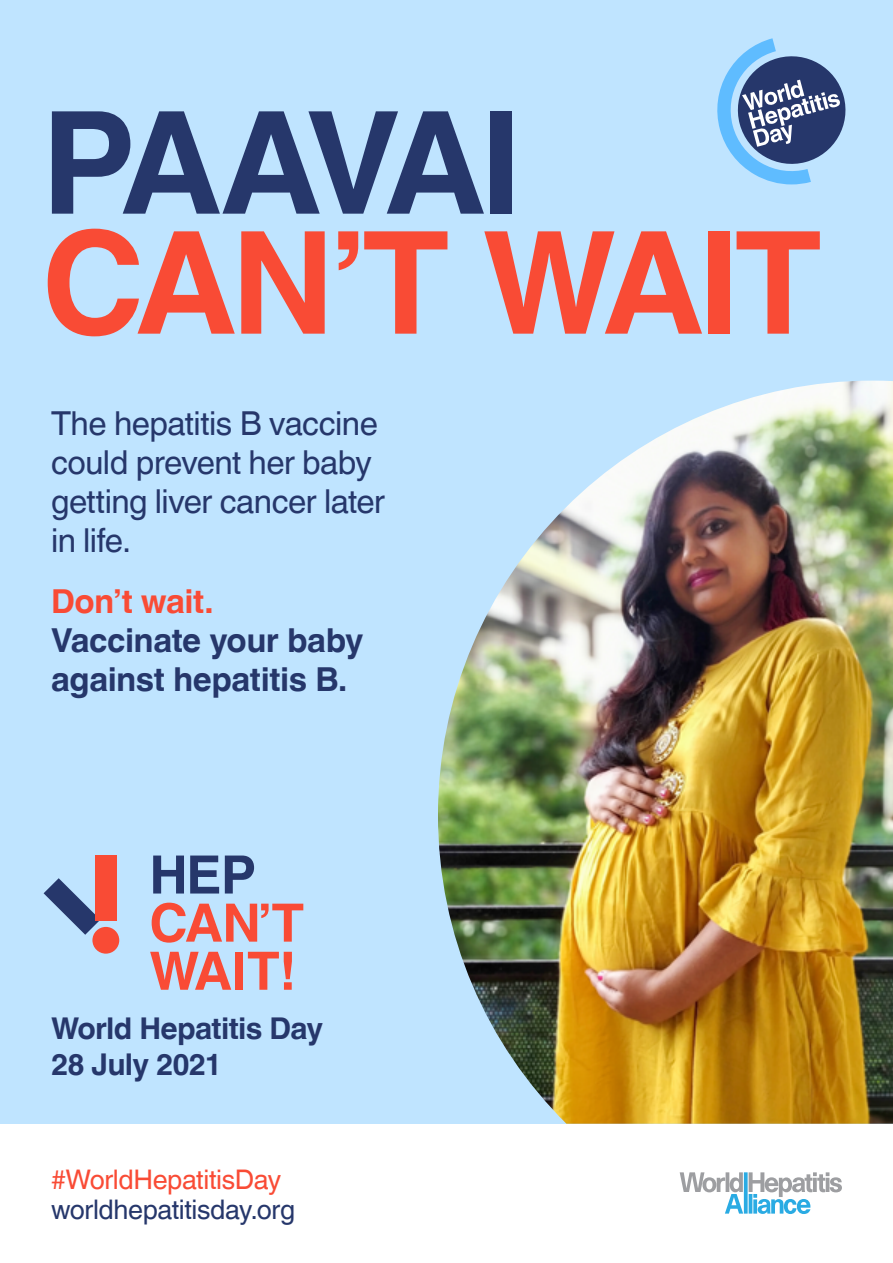
<style>
.page{position:relative;width:893px;height:1263px;background:#fff}
.page>*{position:absolute;margin:0;border:0;box-sizing:border-box;transform-origin:0 0}
.t1{font:700 142.5px "Helvetica World";letter-spacing:-.04em;color:#f94b35}
.t2{font:700 142.5px "Helvetica World";letter-spacing:-.105em;color:#26376b}
.t3{font:33px/39px "Helvetica World";letter-spacing:-.015em;color:#26376b}
.t4{font:700 33px/39px "Helvetica World";letter-spacing:-.015em;color:#26376b}
.t5{font:700 33px "Helvetica World";letter-spacing:-.015em;color:#f94b35}
.t6{font:700 30px/36px "Helvetica World";letter-spacing:-.025em;color:#26376b}
.t7{font:27px "Helvetica World";letter-spacing:-.015em;color:#26376b}
.t8{font:27px "Helvetica World";letter-spacing:-.015em;color:#f94b35}
</style>
<div class="page">
<div style="left:0;top:0;width:893px;height:1124px;background:#bfe4ff"></div>
<img style="left:438px;top:381px;width:455px;height:743px">
<svg style="left:680px;top:1172px;width:162px;height:42px"></svg>
<div style="left:92px;top:927px;width:27px;height:27px;background:#f94b35;border-radius:50%"></div>
<svg style="left:44px;top:878px;width:56px;height:57px"></svg>
<div style="left:95px;top:855px;width:22px;height:66px;background:#f94b35"></div>
<svg style="left:153px;top:855px;width:31px;height:38px"></svg>
<svg style="left:190px;top:855px;width:29px;height:38px"></svg>
<svg style="left:225px;top:855px;width:29px;height:38px"></svg>
<svg style="left:150px;top:952px;width:81px;height:38px"></svg>
<div style="left:235px;top:952px;width:8px;height:38px;background:#f94b35"></div>
<svg style="left:248px;top:952px;width:44px;height:38px"></svg>
<svg style="left:152px;top:903px;width:151px;height:40px"></svg>
<svg style="left:717px;top:38px;width:129px;height:146px"></svg>
<h1 class="t2" style="left:41px;top:81px;width:482px">PAAVAI</h1>
<h1 class="t1" style="left:41px;top:201px;width:782px">CAN’T WAIT</h1>
<p class="t3" style="left:51px;top:405px;width:335px">The hepatitis B vaccine could prevent her baby getting liver cancer later in life.</p>
<p class="t5" style="left:51px;top:582px;width:164px">Don’t wait.</p>
<p class="t4" style="left:51px;top:621px;width:314px">Vaccinate your baby against hepatitis B.</p>
<p class="t6" style="left:51px;top:1010px;width:274px">World Hepatitis Day<br>28 July 2021</p>
<p class="t8" style="left:51px;top:1164px;width:232px">#WorldHepatitisDay</p>
<p class="t7" style="left:51px;top:1194px;width:246px">worldhepatitisday.org</p>
</div>
